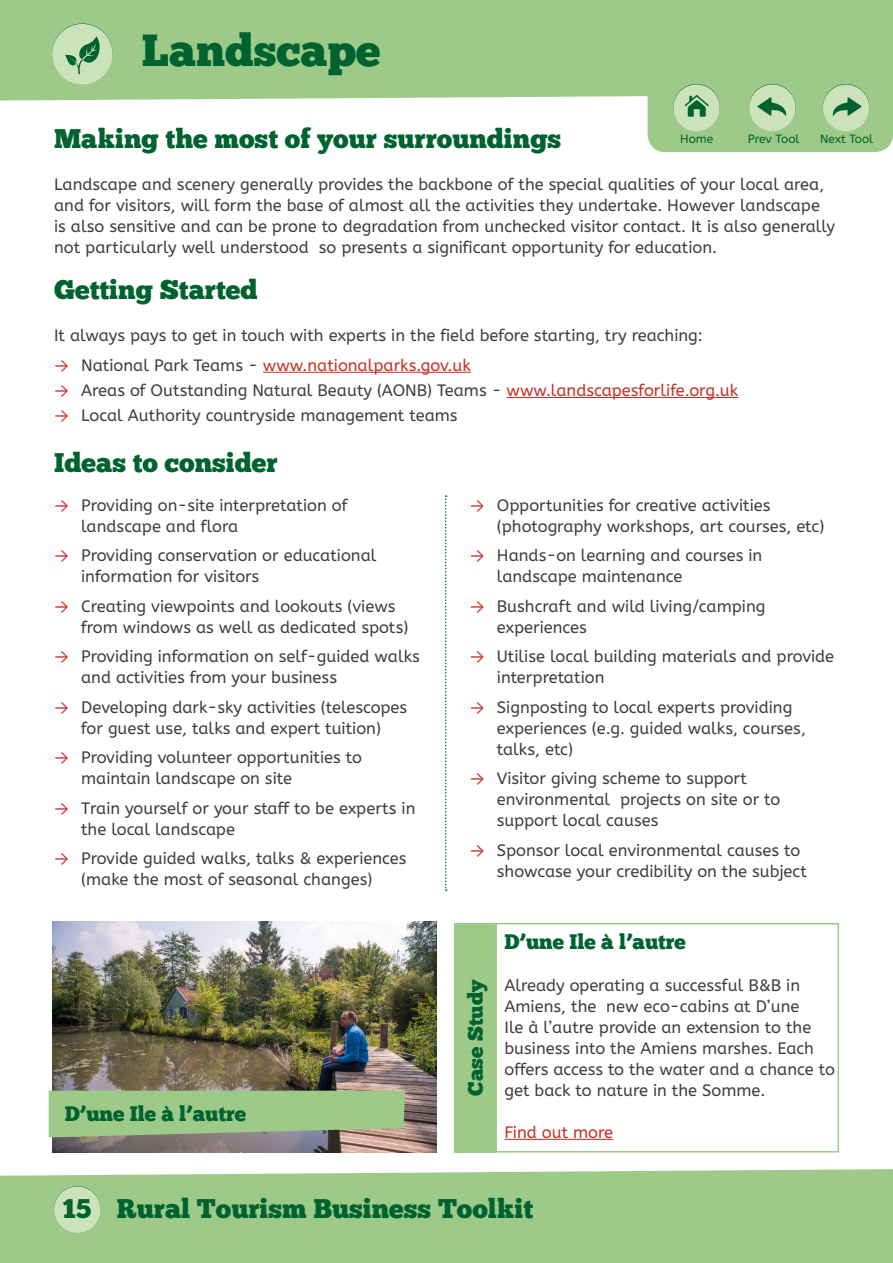
<style>
.page{position:relative;width:893px;height:1263px;background:#fff}
.page>*{position:absolute;margin:0;border:0;box-sizing:border-box;transform-origin:0 0}
.t1{font:45px "Chunk Five";color:#00632f}
.t2{font:27px "Chunk Five";color:#00632f}
.t3{font:21px "Chunk Five";color:#00632f}
.t4{font:16.5px/21px "A Bee Zee";color:#3e3e40}
.t5{font:16.5px "A Bee Zee";color:#c73023}
.t6{font:12px "A Bee Zee";color:#00632f}
.s1{font-family:"Calibri"}
.s2{color:#3e3e40}
.s3{font-family:"Calibri";color:#c73023}
.s4{color:#c73023}
</style>
<div class="page">
<div style="left:0;top:0;width:893px;height:101px;background:#9dca88"></div>
<div style="left:0;top:1169px;width:893px;height:94px;background:#9dca88"></div>
<div style="left:648px;top:73px;width:245px;height:79px;background:#9dca88;border-radius:18px"></div>
<div style="left:823px;top:85px;width:46px;height:46px;background:#cce2bb;border-radius:50%"></div>
<div style="left:749px;top:85px;width:47px;height:46px;background:#cce2bb;border-radius:50%"></div>
<div style="left:673px;top:85px;width:47px;height:46px;background:#cce2bb;border-radius:50%"></div>
<svg style="left:685px;top:95px;width:24px;height:22px"></svg>
<svg style="left:757px;top:97px;width:29px;height:19px"></svg>
<svg style="left:833px;top:97px;width:28px;height:19px"></svg>
<div style="left:54px;top:1186px;width:47px;height:47px;background:#cce2bb;border-radius:50%"></div>
<hr style="left:263px;top:372px;width:208px;height:1px;background:#c73023">
<hr style="left:506px;top:397px;width:232px;height:1px;background:#c73023">
<div style="left:52px;top:24px;width:61px;height:61px;background:#cce2bb;border-radius:50%"></div>
<svg style="left:65px;top:36px;width:35px;height:39px"></svg>
<img style="left:52px;top:922px;width:385px;height:230px">
<svg style="left:49px;top:1091px;width:356px;height:46px;background:#9cc387"></svg>
<hr style="left:504px;top:1139px;width:109px;height:1px;background:#c73023">
<div style="left:494px;top:923px;width:345px;height:229px;border:2px solid #9dca88"></div>
<div style="left:454px;top:923px;width:42px;height:229px;background:#9dca88"></div>
<svg style="left:445px;top:495px;width:2px;height:396px"></svg>
<h1 class="t1" style="left:142px;top:24px;width:240px">Landscape</h1>
<h2 class="t2" style="left:54px;top:122px;width:509px">Making the most of your surroundings</h2>
<p class="t4" style="left:54px;top:174px;width:783px">Landscape and scenery generally provides the backbone of the special qualities of your local area, and for visitors, will form the base of almost all the activities they undertake. However landscape is also sensitive and can be prone to degradation from unchecked visitor contact. It is also generally not particularly well understood so presents a significant opportunity for education.</p>
<h2 class="t2" style="left:54px;top:274px;width:205px">Getting Started</h2>
<p class="t4" style="left:54px;top:325px;width:650px">It always pays to get in touch with experts in the field before starting, try reaching:</p>
<p class="t5" style="left:54px;top:355px;width:418px"><span class="s1">→</span> <span class="s2">National Park Teams -</span> www.nationalparks.gov.uk</p>
<p class="t4" style="left:54px;top:380px;width:686px"><span class="s3">→</span> Areas of Outstanding Natural Beauty (AONB) Teams - <span class="s4">www.landscapesforlife.org.uk</span></p>
<p class="t4" style="left:54px;top:405px;width:405px"><span class="s3">→</span> Local Authority countryside management teams</p>
<h2 class="t2" style="left:54px;top:446px;width:225px">Ideas to consider</h2>
<p class="t4" style="left:81px;top:495px;width:268px;text-indent:-27px"><span class="s3">→</span> Providing on-site interpretation of landscape and flora</p>
<p class="t4" style="left:81px;top:545px;width:297px;text-indent:-27px"><span class="s3">→</span> Providing conservation or educational information for visitors</p>
<p class="t4" style="left:81px;top:596px;width:329px;text-indent:-27px"><span class="s3">→</span> Creating viewpoints and lookouts (views from windows as well as dedicated spots)</p>
<p class="t4" style="left:81px;top:646px;width:340px;text-indent:-27px"><span class="s3">→</span> Providing information on self-guided walks and activities from your business</p>
<p class="t4" style="left:54px;top:697px;width:355px;text-align:center"><span class="s3">→</span> Developing dark-sky activities (telescopes for guest use, talks and expert tuition)</p>
<p class="t4" style="left:81px;top:747px;width:282px;text-indent:-27px"><span class="s3">→</span> Providing volunteer opportunities to maintain landscape on site</p>
<p class="t4" style="left:81px;top:798px;width:336px;text-indent:-27px"><span class="s3">→</span> Train yourself or your staff to be experts in the local landscape</p>
<p class="t4" style="left:54px;top:848px;width:354px;text-align:center"><span class="s3">→</span> Provide guided walks, talks &amp; experiences (make the most of seasonal changes)</p>
<p class="t6" style="left:680px;top:132px;width:35px">Home</p>
<p class="t6" style="left:748px;top:132px;width:53px">Prev Tool</p>
<p class="t6" style="left:820px;top:132px;width:55px">Next Tool</p>
<p class="t4" style="left:497px;top:495px;width:329px;text-indent:-27px"><span class="s3">→</span> Opportunities for creative activities (photography workshops, art courses, etc)</p>
<p class="t4" style="left:497px;top:545px;width:267px;text-indent:-27px"><span class="s3">→</span> Hands-on learning and courses in landscape maintenance</p>
<p class="t4" style="left:497px;top:596px;width:270px;text-indent:-27px"><span class="s3">→</span> Bushcraft and wild living/camping experiences</p>
<p class="t4" style="left:497px;top:646px;width:339px;text-indent:-27px"><span class="s3">→</span> Utilise local building materials and provide interpretation</p>
<p class="t4" style="left:497px;top:697px;width:311px;text-indent:-27px"><span class="s3">→</span> Signposting to local experts providing experiences (e.g. guided walks, courses, talks, etc)</p>
<p class="t4" style="left:497px;top:768px;width:285px;text-indent:-27px"><span class="s3">→</span> Visitor giving scheme to support environmental projects on site or to support local causes</p>
<p class="t4" style="left:497px;top:840px;width:312px;text-indent:-27px"><span class="s3">→</span> Sponsor local environmental causes to showcase your credibility on the subject</p>
<p class="t3" style="left:65px;top:1101px;width:183px">D’une Ile à l’autre</p>
<p class="t3" style="left:463px;top:1095px;width:117px;rotate:-90deg">Case Study</p>
<p class="t3" style="left:504px;top:929px;width:183px">D’une Ile à l’autre</p>
<p class="t4" style="left:504px;top:975px;width:332px">Already operating a successful B&amp;B in Amiens, the new eco-cabins at D’une<br>Ile à l’autre provide an extension to the business into the Amiens marshes. Each offers access to the water and a chance to get back to nature in the Somme.</p>
<p class="t5" style="left:504px;top:1122px;width:110px">Find out more</p>
<h2 class="t2" style="left:62px;top:1192px;width:30px">15</h2>
<h2 class="t2" style="left:117px;top:1192px;width:418px">Rural Tourism Business Toolkit</h2>
</div>
